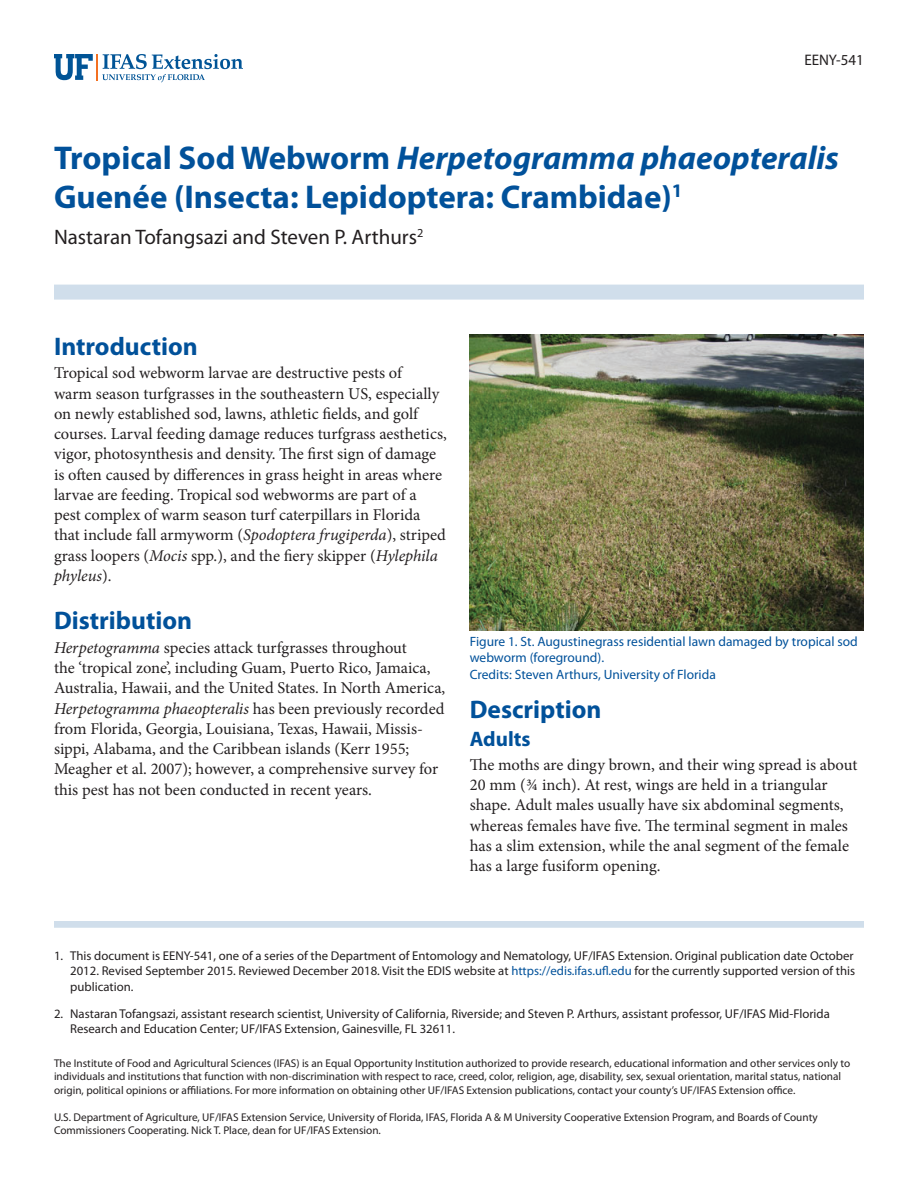
<style>
.page{position:relative;width:918px;height:1188px;background:#fff}
.page>*{position:absolute;margin:0;border:0;box-sizing:border-box;transform-origin:0 0}
.TitleRegular{font:700 33px/39.6px "Myriad Pro";color:#01519a}
.SectionHeading0{font:700 25.5px "Myriad Pro";color:#01519a}
.Author{font:21px "Myriad Pro";color:#231f20}
.SectionHeading1{font:700 21px "Myriad Pro";color:#01519a}
.Paragraph{font:16.5px/20.2px "Minion Pro";color:#231f20}
.PubNumber{font:15.3px "Myriad Pro";color:#231f20}
.FigureCaption{font:13.5px/16.5px "Myriad Pro";color:#01519a}
.t1{font:12.75px/15.3px "Myriad Pro";color:#231f20}
.Disclaimer{font:11.25px/13.5px "Myriad Pro";color:#231f20}
.s1{font-style:italic}
.s2{color:#01519a}
</style>
<div class="page">
<svg style="left:54px;top:54px;width:189px;height:28px"></svg>
<div style="left:54px;top:285px;width:810px;height:15px;background:#d0deeb"></div>
<div style="left:54px;top:921px;width:810px;height:7px;background:#d0deeb"></div>
<img style="left:470px;top:335px;width:394px;height:295px">
<p class="PubNumber" style="left:804px;top:51px;width:61px">EENY-541</p>
<p class="TitleRegular" style="left:54px;top:137px;width:787px">Tropical Sod Webworm <span class="s1">Herpetogramma phaeopteralis<br></span>Guenée (Insecta: Lepidoptera: Crambidae)<sup>1</sup></p>
<p class="Author" style="left:54px;top:224px;width:371px">Nastaran Tofangsazi and Steven P. Arthurs<sup>2</sup></p>
<p class="SectionHeading0" style="left:54px;top:330px;width:145px">Introduction</p>
<p class="Paragraph" style="left:54px;top:363px;width:394px">Tropical sod webworm larvae are destructive pests of<br>warm season turfgrasses in the southeastern US, especially on newly established sod, lawns, athletic fields, and golf courses. Larval feeding damage reduces turfgrass aesthetics, vigor, photosynthesis and density. The first sign of damage is often caused by differences in grass height in areas where larvae are feeding. Tropical sod webworms are part of a pest complex of warm season turf caterpillars in Florida that include fall armyworm (<span class="s1">Spodoptera frugiperda</span>), striped grass loopers (<span class="s1">Mocis</span> spp.), and the fiery skipper (<span class="s1">Hylephila phyleus</span>).</p>
<p class="SectionHeading0" style="left:54px;top:604px;width:140px">Distribution</p>
<p class="Paragraph" style="left:54px;top:638px;width:393px"><span class="s1">Herpetogramma</span> species attack turfgrasses throughout<br>the ‘tropical zone’, including Guam, Puerto Rico, Jamaica, Australia, Hawaii, and the United States. In North America, <span class="s1">Herpetogramma phaeopteralis</span> has been previously recorded from Florida, Georgia, Louisiana, Texas, Hawaii, Missis&shy;sippi, Alabama, and the Caribbean islands (Kerr 1955; Meagher et al. 2007); however, a comprehensive survey for this pest has not been conducted in recent years.</p>
<p class="FigureCaption" style="left:470px;top:633px;width:390px">Figure 1. St. Augustinegrass residential lawn damaged by tropical sod webworm (foreground).</p>
<p class="FigureCaption" style="left:470px;top:666px;width:248px">Credits: Steven Arthurs, University of Florida</p>
<p class="SectionHeading0" style="left:470px;top:693px;width:133px">Description</p>
<p class="SectionHeading1" style="left:470px;top:726px;width:62px">Adults</p>
<p class="Paragraph" style="left:470px;top:755px;width:389px">The moths are dingy brown, and their wing spread is about 20 mm (3/4 inch). At rest, wings are held in a triangular shape. Adult males usually have six abdominal segments, whereas females have five. The terminal segment in males has a slim extension, while the anal segment of the female has a large fusiform opening.</p>
<p class="t1" style="left:70px;top:948px;width:787px;text-indent:-16px">1. This document is EENY-541, one of a series of the Department of Entomology and Nematology, UF/IFAS Extension. Original publication date October<br>2012. Revised September 2015. Reviewed December 2018. Visit the EDIS website at <span class="s2">https://edis.ifas.ufl.edu</span> for the currently supported version of this publication.</p>
<p class="t1" style="left:70px;top:1006px;width:761px;text-indent:-16px">2. Nastaran Tofangsazi, assistant research scientist, University of California, Riverside; and Steven P. Arthurs, assistant professor, UF/IFAS Mid-Florida<br>Research and Education Center; UF/IFAS Extension, Gainesville, FL 32611.</p>
<p class="Disclaimer" style="left:54px;top:1056px;width:798px">The Institute of Food and Agricultural Sciences (IFAS) is an Equal Opportunity Institution authorized to provide research, educational information and other services only to individuals and institutions that function with non-discrimination with respect to race, creed, color, religion, age, disability, sex, sexual orientation, marital status, national origin, political opinions or affiliations. For more information on obtaining other UF/IFAS Extension publications, contact your county’s UF/IFAS Extension office.</p>
<p class="Disclaimer" style="left:54px;top:1110px;width:765px">U.S. Department of Agriculture, UF/IFAS Extension Service, University of Florida, IFAS, Florida A &amp; M University Cooperative Extension Program, and Boards of County<br>Commissioners Cooperating. Nick T. Place, dean for UF/IFAS Extension.</p>
</div>
